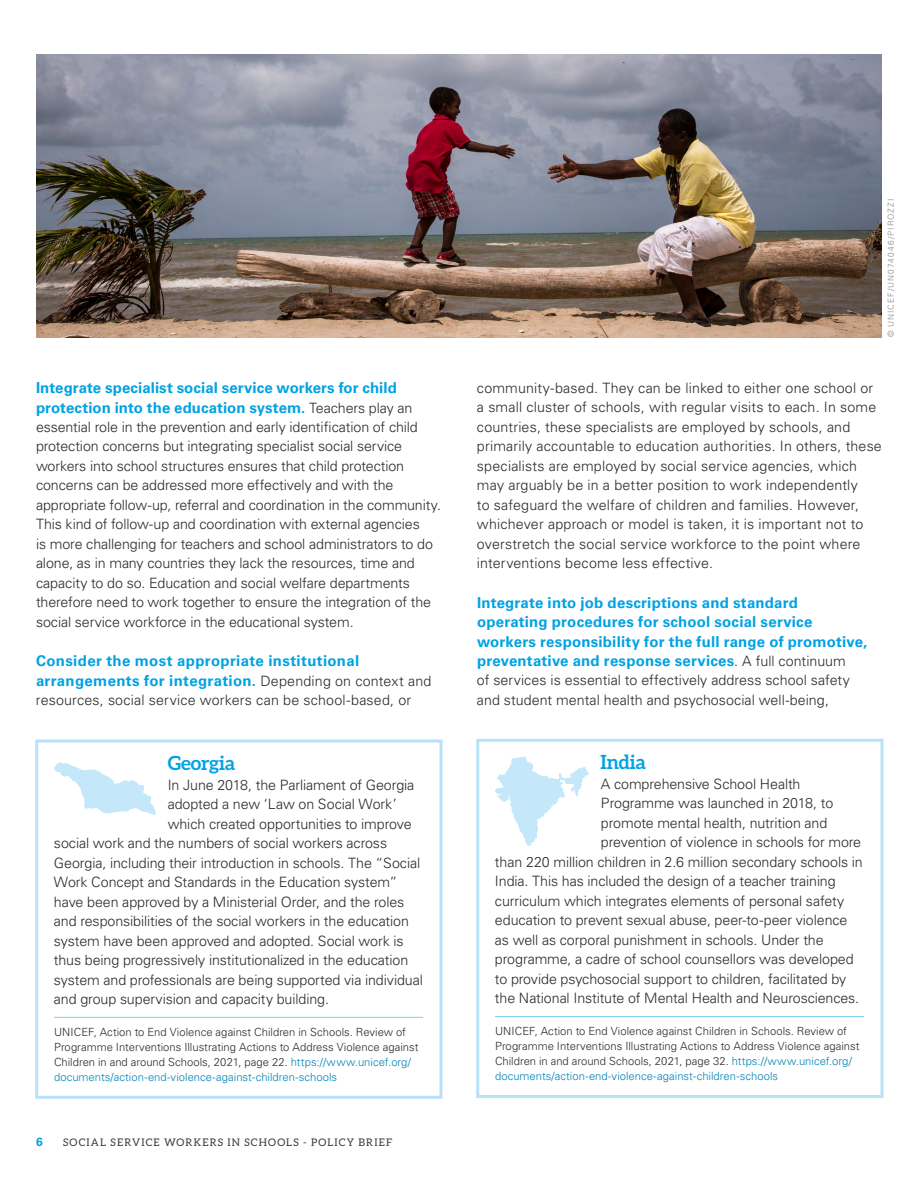
<style>
.page{position:relative;width:918px;height:1188px;background:#fff}
.page>*{position:absolute;margin:0;border:0;box-sizing:border-box;transform-origin:0 0}
.t1{font:700 19.5px "Aleo";letter-spacing:-.005em;color:#00a2e3}
.t2{font:700 15px/19.5px "Univers LT Pro 65";letter-spacing:.015em;color:#00a2e3}
.t3{font:300 14.25px/19.5px "Univers LT Pro 45";letter-spacing:-.005em;color:#2a2a28}
.t4{font:300 14.25px "Univers LT Pro 45";letter-spacing:.015em;color:#2a2a28}
.t5{font:700 12px "Univers LT Pro 65";color:#00a2e3}
.t6{font:300 11.25px/15px "Univers LT Pro 45";color:#2a2a28}
.t7{font:300 11.25px "Univers LT Std";color:#0083b6}
.t8{font:10.5px "Aleo";letter-spacing:.11em;color:#393a38}
.t9{font:300 8.25px "Univers LT Pro 45";letter-spacing:.13em;color:#838483}
.s1{font-family:"Univers LT Pro 45";font-weight:300;font-size:14.25px;color:#2a2a28}
.s2{font-family:"Univers LT Std";color:#0083b6}
</style>
<div class="page">
<div style="left:35px;top:740px;width:407px;height:359px;border:3px solid #b8e2f8"></div>
<hr style="left:54px;top:1017px;width:369px;height:1px;background:#7fcff2">
<svg style="left:54px;top:762px;width:102px;height:53px"></svg>
<div style="left:476px;top:739px;width:408px;height:359px;border:3px solid #b8e2f8"></div>
<hr style="left:495px;top:1016px;width:369px;height:1px;background:#7fcff2">
<svg style="left:495px;top:757px;width:94px;height:89px"></svg>
<img style="left:36px;top:54px;width:846px;height:284px">
<p class="t2" style="left:36px;top:378px;width:378px">Integrate specialist social service workers for child protection into the education system. <span class="s1">Teachers play an</span></p>
<p class="t3" style="left:36px;top:417px;width:407px">essential role in the prevention and early identification of child protection concerns but integrating specialist social service workers into school structures ensures that child protection concerns can be addressed more effectively and with the appropriate follow-up, referral and coordination in the community.<br>This kind of follow-up and coordination with external agencies<br>is more challenging for teachers and school administrators to do alone, as in many countries they lack the resources, time and capacity to do so. Education and social welfare departments therefore need to work together to ensure the integration of the social service workforce in the educational system.</p>
<p class="t2" style="left:36px;top:651px;width:397px">Consider the most appropriate institutional arrangements for integration. <span class="s1">Depending on context and</span></p>
<p class="t4" style="left:36px;top:691px;width:377px">resources, social service workers can be school-based, or</p>
<h1 class="t1" style="left:168px;top:752px;width:69px">Georgia</h1>
<p class="t3" style="left:168px;top:775px;width:248px">In June 2018, the Parliament of Georgia</p>
<p class="t3" style="left:168px;top:794px;width:230px">adopted a new ‘Law on Social Work’</p>
<p class="t3" style="left:168px;top:814px;width:245px">which created opportunities to improve</p>
<p class="t3" style="left:54px;top:833px;width:335px">social work and the numbers of social workers across</p>
<p class="t3" style="left:54px;top:853px;width:368px">Georgia, including their introduction in schools. The “Social</p>
<p class="t3" style="left:54px;top:872px;width:345px">Work Concept and Standards in the Education system”</p>
<p class="t3" style="left:54px;top:892px;width:352px">have been approved by a Ministerial Order, and the roles</p>
<p class="t3" style="left:54px;top:911px;width:357px">and responsibilities of the social workers in the education</p>
<p class="t3" style="left:54px;top:931px;width:351px">system have been approved and adopted. Social work is</p>
<p class="t3" style="left:54px;top:950px;width:356px">thus being progressively institutionalized in the education</p>
<p class="t3" style="left:54px;top:970px;width:370px">system and professionals are being supported via individual</p>
<p class="t3" style="left:54px;top:989px;width:276px">and group supervision and capacity building.</p>
<p class="t6" style="left:54px;top:1024px;width:366px">UNICEF, Action to End Violence against Children in Schools. Review of<br>Programme Interventions Illustrating Actions to Address Violence against<br>Children in and around Schools, 2021, page 22. <span class="s2">https://www.unicef.org/</span></p>
<p class="t7" style="left:54px;top:1070px;width:285px">documents/action-end-violence-against-children-schools</p>
<p class="t5" style="left:36px;top:1134px;width:8px">6</p>
<p class="t8" style="left:63px;top:1136px;width:331px">SOCIAL SERVICE WORKERS IN SCHOOLS - POLICY BRIEF</p>
<p class="t9" style="left:886px;top:337px;width:140px;rotate:-90deg">© UNICEF/UN074046/PIROZZI</p>
<p class="t3" style="left:477px;top:378px;width:406px">community-based. They can be linked to either one school or a small cluster of schools, with regular visits to each. In some countries, these specialists are employed by schools, and primarily accountable to education authorities. In others, these specialists are employed by social service agencies, which may arguably be in a better position to work independently<br>to safeguard the welfare of children and families. However, whichever approach or model is taken, it is important not to overstretch the social service workforce to the point where interventions become less effective.</p>
<p class="t2" style="left:477px;top:593px;width:392px">Integrate into job descriptions and standard operating procedures for school social service workers responsibility for the full range of promotive, preventative and response services<span class="s1">. A full continuum</span></p>
<p class="t3" style="left:477px;top:671px;width:374px">of services is essential to effectively address school safety and student mental health and psychosocial well-being,</p>
<h1 class="t1" style="left:600px;top:751px;width:47px">India</h1>
<p class="t3" style="left:601px;top:774px;width:201px">A comprehensive School Health</p>
<p class="t3" style="left:601px;top:794px;width:234px">Programme was launched in 2018, to</p>
<p class="t3" style="left:601px;top:813px;width:228px">promote mental health, nutrition and</p>
<p class="t3" style="left:601px;top:833px;width:262px">prevention of violence in schools for more</p>
<p class="t3" style="left:495px;top:852px;width:369px">than 220 million children in 2.6 million secondary schools in</p>
<p class="t3" style="left:495px;top:872px;width:342px">India. This has included the design of a teacher training</p>
<p class="t3" style="left:495px;top:891px;width:351px">curriculum which integrates elements of personal safety</p>
<p class="t3" style="left:495px;top:911px;width:354px">education to prevent sexual abuse, peer-to-peer violence</p>
<p class="t3" style="left:495px;top:930px;width:330px">as well as corporal punishment in schools. Under the</p>
<p class="t3" style="left:495px;top:950px;width:360px">programme, a cadre of school counsellors was developed</p>
<p class="t3" style="left:495px;top:969px;width:353px">to provide psychosocial support to children, facilitated by</p>
<p class="t3" style="left:495px;top:989px;width:366px">the National Institute of Mental Health and Neurosciences.</p>
<p class="t6" style="left:495px;top:1023px;width:366px">UNICEF, Action to End Violence against Children in Schools. Review of<br>Programme Interventions Illustrating Actions to Address Violence against<br>Children in and around Schools, 2021, page 32. <span class="s2">https://www.unicef.org/</span></p>
<p class="t7" style="left:495px;top:1069px;width:285px">documents/action-end-violence-against-children-schools</p>
</div>
